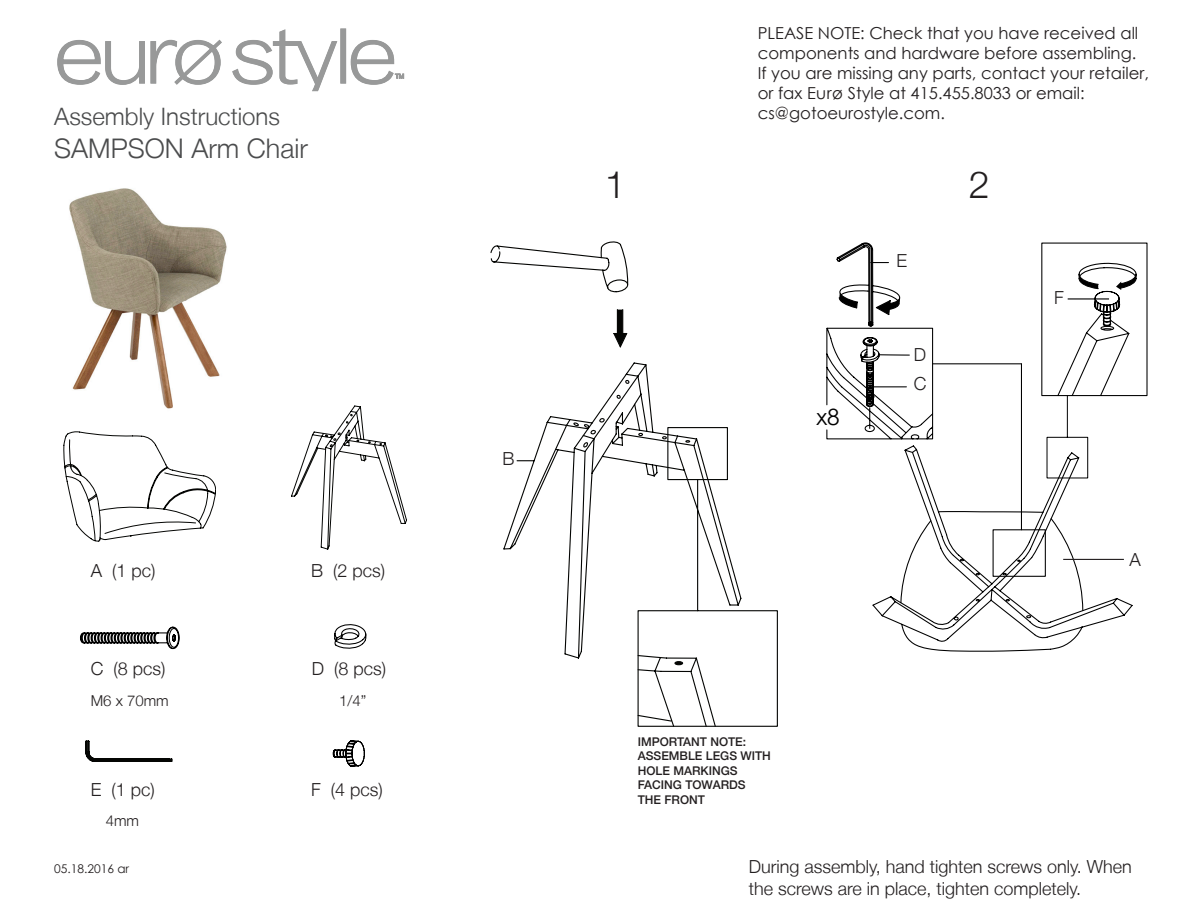
<style>
.page{position:relative;width:1188px;height:918px;background:#fff}
.page>*{position:absolute;margin:0;border:0;box-sizing:border-box;transform-origin:0 0}
.t1{font:300 37.5px "Helvetica Neue LT";color:#231f20}
.t2{font:300 27px "Helvetica Neue LT";color:#4b4c4d}
.t3{font:300 24px "Helvetica Neue LT";color:#4b4c4d}
.t4{font:22.5px "Century Gothic";color:#000}
.t5{font:300 18px "Helvetica Neue LT";color:#231f20}
.t6{font:16.5px/19.8px "Century Gothic";color:#231f20}
.t7{font:300 15px "Helvetica Neue LT";color:#231f20}
.t8{font:500 12px/14.4px "Helvetica Neue LT";color:#231f20}
.t9{font:12px "Century Gothic";color:#231f20}
</style>
<div class="page">
<img style="left:69px;top:188px;width:158px;height:221px">
<div style="left:340px;top:28px;width:6px;height:56px;border:2px solid #989999"></div>
<hr style="left:341px;top:29px;width:4px;height:54px;background:#989999">
<div style="left:341px;top:29px;width:5px;height:54px;border:1px solid #989999"></div>
<svg style="left:232px;top:29px;width:106px;height:63px"></svg>
<svg style="left:57px;top:39px;width:165px;height:46px"></svg>
<svg style="left:350px;top:40px;width:54px;height:45px"></svg>
<svg style="left:64px;top:431px;width:152px;height:110px"></svg>
<svg style="left:85px;top:740px;width:87px;height:22px"></svg>
<svg style="left:291px;top:406px;width:116px;height:143px"></svg>
<svg style="left:502px;top:241px;width:276px;height:486px"></svg>
<svg style="left:517px;top:446px;width:20px;height:17px"></svg>
<svg style="left:332px;top:740px;width:33px;height:27px"></svg>
<svg style="left:334px;top:624px;width:33px;height:25px"></svg>
<svg style="left:80px;top:626px;width:100px;height:24px"></svg>
<svg style="left:1046px;top:242px;width:102px;height:155px"></svg>
<hr style="left:1068px;top:298px;width:41px;height:2px;background:#000">
<svg style="left:826px;top:327px;width:308px;height:325px"></svg>
<svg style="left:836px;top:242px;width:210px;height:335px"></svg>
<svg style="left:869px;top:262px;width:215px;height:350px"></svg>
<hr style="left:1063px;top:559px;width:61px;height:1px;background:#231f20">
<p class="t3" style="left:54px;top:102px;width:227px">Assembly Instructions</p>
<p class="t2" style="left:54px;top:132px;width:255px">SAMPSON Arm Chair</p>
<p class="t5" style="left:91px;top:560px;width:66px">A (1 pc)</p>
<p class="t5" style="left:311px;top:560px;width:76px">B (2 pcs)</p>
<p class="t5" style="left:91px;top:658px;width:76px">C (8 pcs)</p>
<p class="t5" style="left:312px;top:658px;width:76px">D (8 pcs)</p>
<p class="t7" style="left:91px;top:691px;width:80px">M6 x 70mm</p>
<p class="t7" style="left:339px;top:691px;width:29px">1/4”</p>
<p class="t5" style="left:91px;top:779px;width:66px">E (1 pc)</p>
<p class="t5" style="left:311px;top:779px;width:73px">F (4 pcs)</p>
<p class="t7" style="left:106px;top:812px;width:35px">4mm</p>
<p class="t9" style="left:54px;top:860px;width:76px">05.18.2016 ar</p>
<p class="t5" style="left:503px;top:447px;width:14px">B</p>
<p class="t6" style="left:758px;top:23px;width:382px">PLEASE NOTE: Check that you have received all components and hardware before assembling.</p>
<p class="t6" style="left:758px;top:63px;width:393px">If you are missing any parts, contact your retailer,</p>
<p class="t6" style="left:758px;top:83px;width:328px">or fax Eurø Style at 415.455.8033 or email: cs@gotoeurostyle.com.</p>
<p class="t1" style="left:605px;top:161px;width:22px">1</p>
<p class="t1" style="left:969px;top:161px;width:22px">2</p>
<h3 class="t4" style="left:816px;top:401px;width:25px">x8</h3>
<p class="t5" style="left:896px;top:250px;width:12px">E</p>
<p class="t5" style="left:914px;top:344px;width:14px">D</p>
<p class="t5" style="left:914px;top:372px;width:14px">C</p>
<p class="t8" style="left:638px;top:734px;width:110px">IMPORTANT NOTE:</p>
<p class="t8" style="left:638px;top:749px;width:135px">ASSEMBLE LEGS WITH<br>HOLE MARKINGS<br>FACING TOWARDS<br>THE FRONT</p>
<p class="t5" style="left:1054px;top:287px;width:11px">F</p>
<p class="t5" style="left:1130px;top:549px;width:13px">A</p>
<p class="t5" style="left:749px;top:856px;width:385px">During assembly, hand tighten screws only. When</p>
<p class="t5" style="left:749px;top:877px;width:334px">the screws are in place, tighten completely.</p>
</div>
